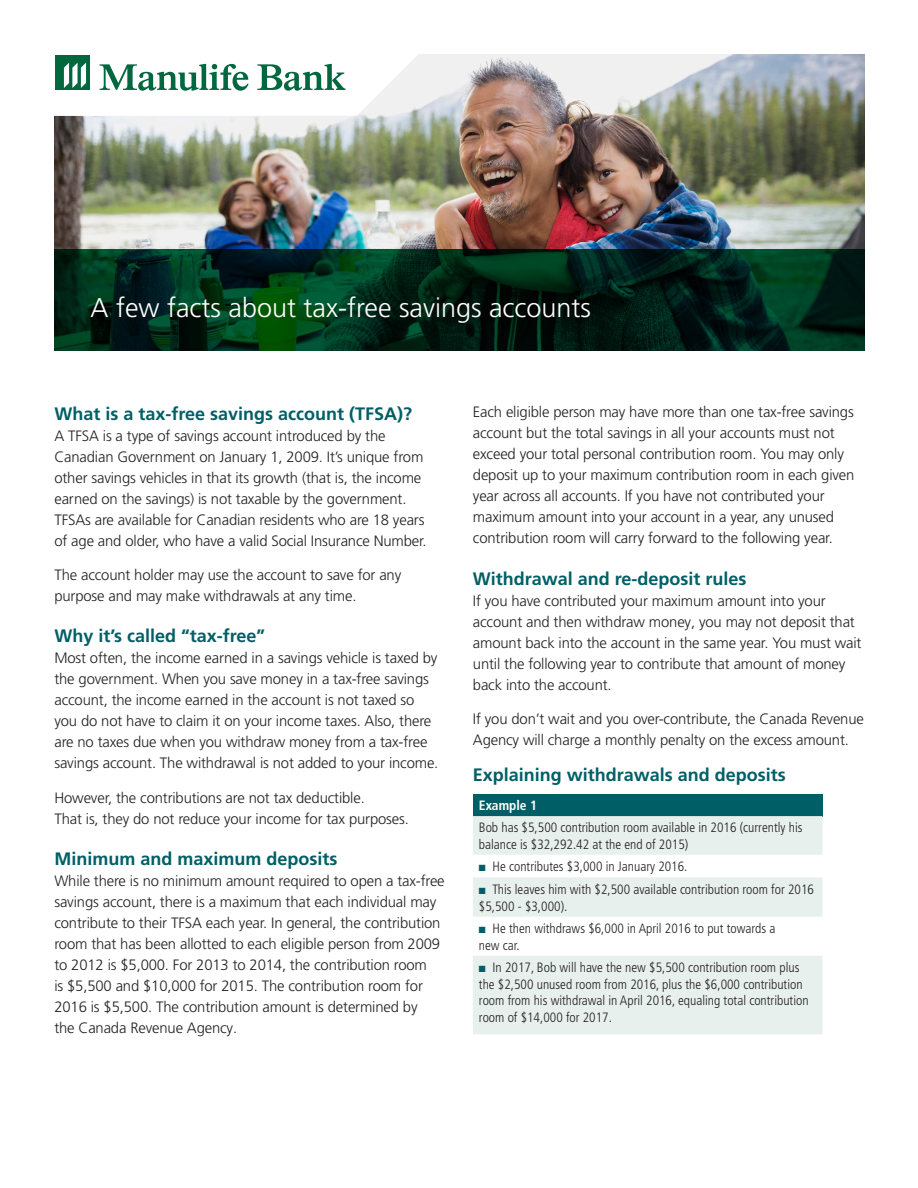
<style>
.page{position:relative;width:918px;height:1188px;background:#fff}
.page>*{position:absolute;margin:0;border:0;box-sizing:border-box;transform-origin:0 0}
.Subhead_Cover{font:300 27px "Frutiger LT Pro";color:#fff}
.Subhead_1A{font:700 18px "Frutiger LT Pro";color:#005f66}
.Text_Light_-_no_spac{font:300 15px/21px "Frutiger LT Pro";letter-spacing:-.01em;color:#231f20}
.TABLE_-_Body{font:300 condensed 13.5px/16.5px "Frutiger LT Pro";color:#231f20}
.TABLE_-_Head{font:700 condensed 13.5px "Frutiger LT Pro";color:#fff}
.s1{color:#005f66}
</style>
<div class="page">
<div style="left:473px;top:794px;width:349px;height:22px;background:#005f66"></div>
<svg style="left:473px;top:816px;width:349px;height:218px;fill:#e7f0ec"></svg>
<img style="left:55px;top:54px;width:810px;height:297px">
<svg style="left:371px;top:54px;width:100px;height:62px;fill:#f0f0f0"></svg>
<svg style="left:54px;top:54px;width:317px;height:62px"></svg>
<svg style="left:54px;top:250px;width:810px;height:101px"></svg>
<p class="Subhead_Cover" style="left:91px;top:292px;width:502px">A few facts about tax-free savings accounts</p>
<h3 class="Subhead_1A" style="left:54px;top:403px;width:359px">What is a tax-free savings account (TFSA)?</h3>
<p class="Text_Light_-_no_spac" style="left:54px;top:425px;width:374px">A TFSA is a type of savings account introduced by the Canadian Government on January 1, 2009. It’s unique from other savings vehicles in that its growth (that is, the income earned on the savings) is not taxable by the government.<br>TFSAs are available for Canadian residents who are 18 years of age and older, who have a valid Social Insurance Number.</p>
<p class="Text_Light_-_no_spac" style="left:54px;top:565px;width:348px">The account holder may use the account to save for any purpose and may make withdrawals at any time.</p>
<h3 class="Subhead_1A" style="left:54px;top:626px;width:212px">Why it’s called “tax-free”</h3>
<p class="Text_Light_-_no_spac" style="left:54px;top:648px;width:386px">Most often, the income earned in a savings vehicle is taxed by the government. When you save money in a tax-free savings account, the income earned in the account is not taxed so you do not have to claim it on your income taxes. Also, there are no taxes due when you withdraw money from a tax-free savings account. The withdrawal is not added to your income.</p>
<p class="Text_Light_-_no_spac" style="left:54px;top:787px;width:356px">However, the contributions are not tax deductible.<br>That is, they do not reduce your income for tax purposes.</p>
<h3 class="Subhead_1A" style="left:54px;top:849px;width:285px">Minimum and maximum deposits</h3>
<p class="Text_Light_-_no_spac" style="left:54px;top:871px;width:392px">While there is no minimum amount required to open a tax-free savings account, there is a maximum that each individual may contribute to their TFSA each year. In general, the contribution room that has been allotted to each eligible person from 2009 to 2012 is $5,000. For 2013 to 2014, the contribution room<br>is $5,500 and $10,000 for 2015. The contribution room for 2016 is $5,500. The contribution amount is determined by<br>the Canada Revenue Agency.</p>
<p class="Text_Light_-_no_spac" style="left:473px;top:402px;width:383px">Each eligible person may have more than one tax-free savings account but the total savings in all your accounts must not exceed your total personal contribution room. You may only deposit up to your maximum contribution room in each given year across all accounts. If you have not contributed your maximum amount into your account in a year, any unused contribution room will carry forward to the following year.</p>
<h3 class="Subhead_1A" style="left:473px;top:568px;width:275px">Withdrawal and re-deposit rules</h3>
<p class="Text_Light_-_no_spac" style="left:473px;top:590px;width:390px">If you have contributed your maximum amount into your account and then withdraw money, you may not deposit that amount back into the account in the same year. You must wait until the following year to contribute that amount of money back into the account.</p>
<p class="Text_Light_-_no_spac" style="left:473px;top:709px;width:393px">If you don’t wait and you over-contribute, the Canada Revenue<br>Agency will charge a monthly penalty on the excess amount.</p>
<h3 class="Subhead_1A" style="left:473px;top:764px;width:315px">Explaining withdrawals and deposits</h3>
<p class="TABLE_-_Head" style="left:479px;top:797px;width:60px">Example 1</p>
<p class="TABLE_-_Body" style="left:479px;top:819px;width:325px">Bob has $5,500 contribution room available in 2016 (currently his balance is $32,292.42 at the end of 2015)</p>
<p class="TABLE_-_Body" style="left:479px;top:859px;width:210px"><span class="s1">■</span> He contributes $3,000 in January 2016.</p>
<p class="TABLE_-_Body" style="left:479px;top:881px;width:337px"><span class="s1">■</span> This leaves him with $2,500 available contribution room for 2016 $5,500 - $3,000).</p>
<p class="TABLE_-_Body" style="left:479px;top:921px;width:298px"><span class="s1">■</span> He then withdraws $6,000 in April 2016 to put towards a new car.</p>
<p class="TABLE_-_Body" style="left:479px;top:960px;width:331px"><span class="s1">■</span> In 2017, Bob will have the new $5,500 contribution room plus the $2,500 unused room from 2016, plus the $6,000 contribution room from his withdrawal in April 2016, equaling total contribution room of $14,000 for 2017.</p>
</div>
